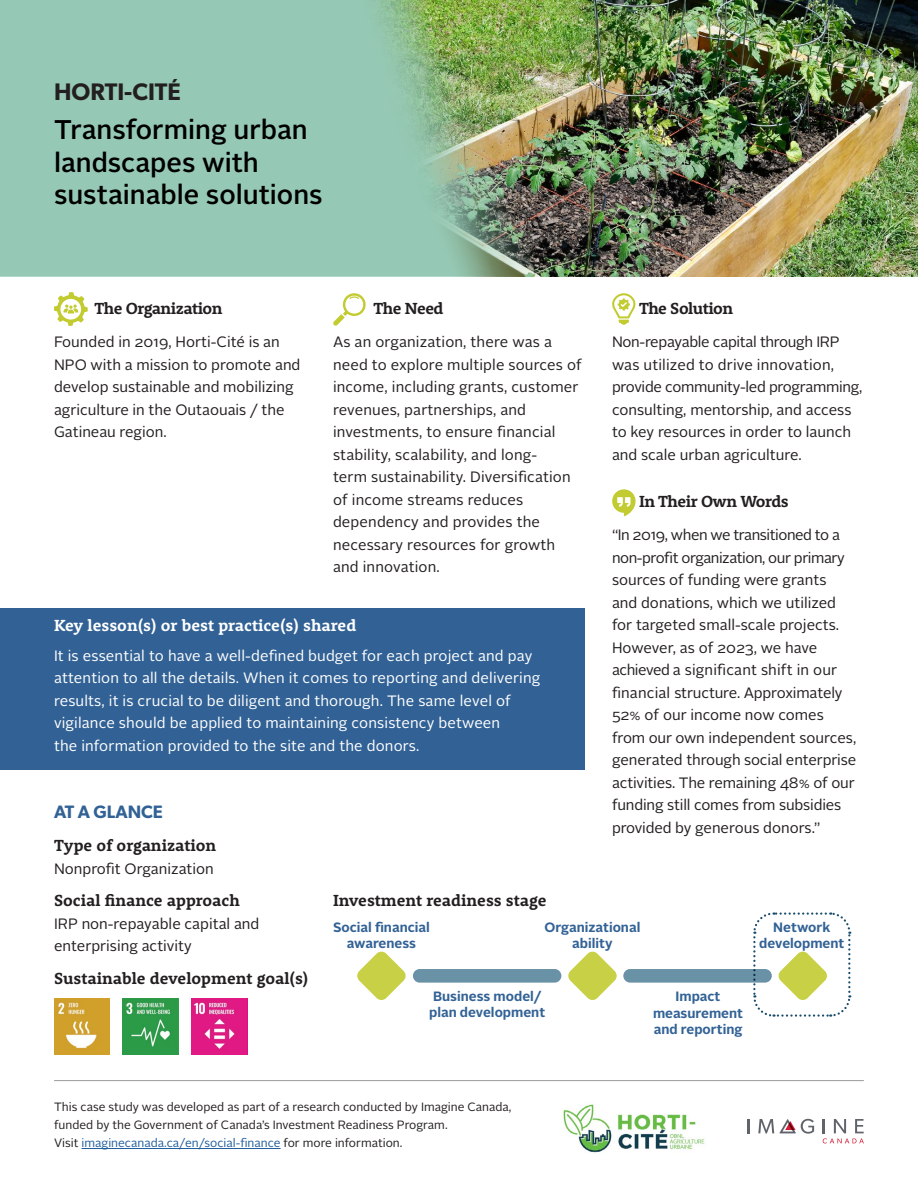
<style>
.page{position:relative;width:918px;height:1188px;background:#fff}
.page>*{position:absolute;margin:0;border:0;box-sizing:border-box;transform-origin:0 0}
.H2_-_SubHead{font:500 27px/32.4px "Alright Sans";color:#000}
.t1{font:600 24px "Gibson";color:#231f20}
.H1_-_HEADER{font:600 18px "Gibson";color:#326295}
.P_-_Sub_Header_-_Header{font:700 16.5px "Rooney";color:#231f20}
.P_-_Sub_Header_-_Header-2{font:700 16.5px "Rooney";letter-spacing:-.03em;color:#231f20}
.P_-_Sub_Header_-_Header-3{font:700 16.5px "Rooney";color:#fff}
.P1_-_Paragraph{font:15px/22.5px "Alright Sans";color:#231f20}
.P1_-_Paragraph-2{font:15px/22.5px "Alright Sans";letter-spacing:.01em;color:#fff}
.Chart{font:700 13.5px/16.2px "Alright Sans";color:#326295;text-align:center}
.P1_-_Paragraph-3{font:12px/18px "Alright Sans";color:#231f20}
.s1{color:#215e9e}
</style>
<div class="page">
<div style="left:0;top:608px;width:585px;height:162px;background:#326295"></div>
<div style="left:0;top:0;width:360px;height:277px;background:#96c9b5"></div>
<img style="left:360px;top:0;width:558px;height:277px">
<img style="left:54px;top:999px;width:55px;height:55px">
<img style="left:123px;top:999px;width:55px;height:55px">
<img style="left:192px;top:999px;width:55px;height:55px">
<svg style="left:54px;top:292px;width:34px;height:34px"></svg>
<svg style="left:333px;top:293px;width:33px;height:33px"></svg>
<svg style="left:612px;top:293px;width:24px;height:32px"></svg>
<svg style="left:612px;top:489px;width:24px;height:27px"></svg>
<hr style="left:82px;top:1148px;width:199px;height:1px;background:#215e9e">
<img style="left:563px;top:1104px;width:143px;height:49px">
<svg style="left:823px;top:1119px;width:41px;height:24px"></svg>
<svg style="left:758px;top:1119px;width:56px;height:15px"></svg>
<svg style="left:748px;top:1119px;width:2px;height:14px"></svg>
<svg style="left:357px;top:951px;width:49px;height:49px"></svg>
<div style="left:413px;top:969px;width:148px;height:14px;background:#6a92a6;border-radius:7px"></div>
<svg style="left:568px;top:951px;width:49px;height:49px"></svg>
<div style="left:623px;top:969px;width:149px;height:14px;background:#6a92a6;border-radius:7px"></div>
<svg style="left:752px;top:912px;width:100px;height:105px"></svg>
<hr style="left:54px;top:1080px;width:810px;height:1px;background:#939598">
<h1 class="t1" style="left:54px;top:78px;width:128px">HORTI-CITÉ</h1>
<h2 class="H2_-_SubHead" style="left:54px;top:114px;width:270px">Transforming urban landscapes with sustainable solutions</h2>
<p class="P_-_Sub_Header_-_Header-2" style="left:94px;top:298px;width:130px">The Organization</p>
<p class="P1_-_Paragraph" style="left:54px;top:331px;width:248px">Founded in 2019, Horti-Cité is an<br>NPO with a mission to promote and develop sustainable and mobilizing agriculture in the Outaouais / the<br>Gatineau region.</p>
<p class="P_-_Sub_Header_-_Header" style="left:374px;top:298px;width:72px">The Need</p>
<p class="P1_-_Paragraph" style="left:333px;top:331px;width:250px">As an organization, there was a need to explore multiple sources of income, including grants, customer revenues, partnerships, and investments, to ensure financial stability, scalability, and long-<br>term sustainability. Diversification of income streams reduces dependency and provides the necessary resources for growth and innovation.</p>
<p class="P_-_Sub_Header_-_Header-2" style="left:639px;top:298px;width:96px">The Solution</p>
<p class="P1_-_Paragraph" style="left:612px;top:331px;width:252px">Non-repayable capital through IRP was utilized to drive innovation, provide community-led programming, consulting, mentorship, and access to key resources in order to launch and scale urban agriculture.</p>
<p class="P_-_Sub_Header_-_Header-2" style="left:639px;top:490px;width:151px">In Their Own Words</p>
<p class="P1_-_Paragraph" style="left:612px;top:524px;width:246px">“In 2019, when we transitioned to a non-profit organization, our primary sources of funding were grants<br>and donations, which we utilized for targeted small-scale projects.<br>However, as of 2023, we have achieved a significant shift in our financial structure. Approximately 52% of our income now comes from our own independent sources, generated through social enterprise activities. The remaining 48% of our funding still comes from subsidies provided by generous donors.”</p>
<p class="P_-_Sub_Header_-_Header-3" style="left:54px;top:615px;width:304px">Key lesson(s) or best practice(s) shared</p>
<p class="P1_-_Paragraph-2" style="left:54px;top:644px;width:488px">It is essential to have a well-defined budget for each project and pay attention to all the details. When it comes to reporting and delivering results, it is crucial to be diligent and thorough. The same level of vigilance should be applied to maintaining consistency between<br>the information provided to the site and the donors.</p>
<h1 class="H1_-_HEADER" style="left:54px;top:801px;width:110px">AT A GLANCE</h1>
<p class="P_-_Sub_Header_-_Header" style="left:54px;top:835px;width:164px">Type of organization</p>
<p class="P1_-_Paragraph" style="left:54px;top:857px;width:161px">Nonprofit Organization</p>
<p class="P_-_Sub_Header_-_Header" style="left:54px;top:890px;width:187px">Social finance approach</p>
<p class="P1_-_Paragraph" style="left:54px;top:912px;width:207px">IRP non-repayable capital and enterprising activity</p>
<p class="P_-_Sub_Header_-_Header" style="left:54px;top:967px;width:256px">Sustainable development goal(s)</p>
<p class="P_-_Sub_Header_-_Header" style="left:333px;top:890px;width:215px">Investment readiness stage</p>
<p class="Chart" style="left:333px;top:919px;width:98px">Social financial awareness</p>
<p class="Chart" style="left:545px;top:919px;width:97px">Organizational ability</p>
<p class="Chart" style="left:759px;top:919px;width:87px">Network development</p>
<p class="Chart" style="left:429px;top:988px;width:118px;text-align:left">Business model/ plan development</p>
<p class="P1_-_Paragraph-3" style="left:54px;top:1098px;width:459px">This case study was developed as part of a research conducted by Imagine Canada, funded by the Government of Canada’s Investment Readiness Program.<br>Visit <span class="s1">imaginecanada.ca/en/social-finance</span> for more information.</p>
<p class="Chart" style="left:653px;top:989px;width:92px">Impact measurement and reporting</p>
</div>
